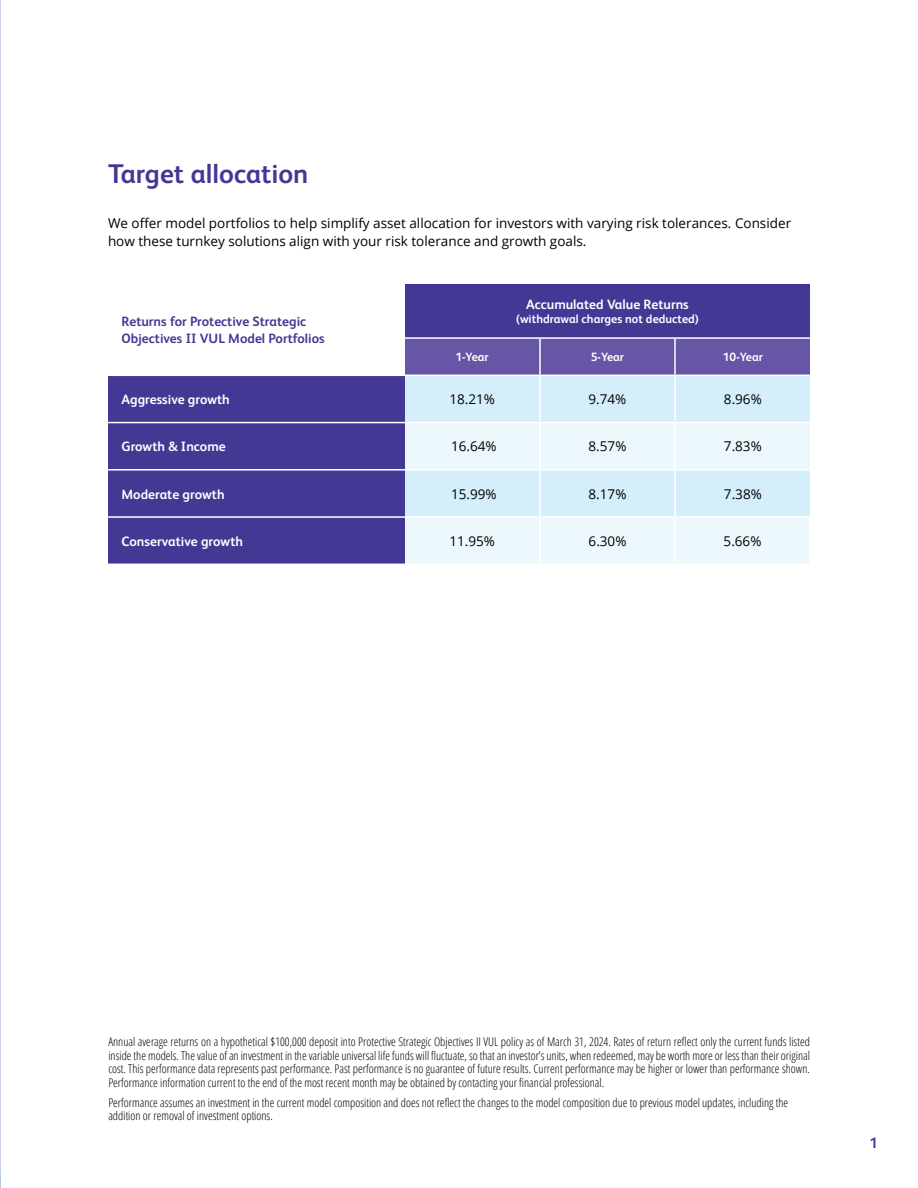
<style>
.page{position:relative;width:918px;height:1188px;background:#fff}
.page>*{position:absolute;margin:0;border:0;box-sizing:border-box;transform-origin:0 0}
.t1{font:700 27px "FS Albert Pro";color:#443895}
.t2{font:700 15px "FS Albert Pro";color:#443895}
.t3{font:13.5px/18px "Open Sans";color:#000}
.t4{font:700 13.5px "FS Albert Pro";color:#fff}
.t5{font:700 13.5px/16.5px "FS Albert Pro";color:#443895}
.t6{font:300 condensed 12px/13.5px "Open Sans";color:#000;text-align:justify}
.t7{font:700 12px "FS Albert Pro";color:#fff}
</style>
<div class="page">
<div style="left:405px;top:284px;width:405px;height:54px;background:#443895"></div>
<div style="left:405px;top:339px;width:405px;height:36px;background:#6756a5"></div>
<div style="left:108px;top:376px;width:297px;height:188px;background:#443895"></div>
<div style="left:405px;top:376px;width:405px;height:46px;background:#d4eff9"></div>
<svg style="left:405px;top:423px;width:405px;height:141px;background:#e4f5fb"></svg>
<hr style="left:405px;top:337px;width:135px;height:2px;background:#fff">
<hr style="left:540px;top:337px;width:135px;height:2px;background:#fff">
<hr style="left:675px;top:337px;width:135px;height:2px;background:#fff">
<hr style="left:108px;top:422px;width:297px;height:1px;background:#fff">
<hr style="left:108px;top:469px;width:297px;height:2px;background:#fff">
<hr style="left:405px;top:469px;width:135px;height:2px;background:#fff">
<hr style="left:540px;top:469px;width:135px;height:2px;background:#fff">
<hr style="left:675px;top:469px;width:135px;height:2px;background:#fff">
<hr style="left:108px;top:516px;width:297px;height:2px;background:#fff">
<hr style="left:539px;top:376px;width:2px;height:46px;background:#fff">
<hr style="left:674px;top:376px;width:2px;height:46px;background:#fff">
<hr style="left:539px;top:423px;width:2px;height:46px;background:#fff">
<hr style="left:674px;top:423px;width:2px;height:46px;background:#fff">
<hr style="left:539px;top:471px;width:2px;height:45px;background:#fff">
<hr style="left:674px;top:471px;width:2px;height:45px;background:#fff">
<hr style="left:539px;top:339px;width:2px;height:36px;background:#fff">
<hr style="left:674px;top:339px;width:2px;height:36px;background:#fff">
<hr style="left:675px;top:516px;width:136px;height:2px;background:#fff">
<hr style="left:809px;top:518px;width:2px;height:46px;background:#fff">
<hr style="left:540px;top:516px;width:135px;height:2px;background:#fff">
<hr style="left:674px;top:518px;width:2px;height:46px;background:#fff">
<hr style="left:405px;top:516px;width:135px;height:2px;background:#fff">
<hr style="left:539px;top:518px;width:2px;height:46px;background:#fff">
<h1 class="t1" style="left:108px;top:155px;width:202px">Target allocation</h1>
<p class="t3" style="left:108px;top:214px;width:685px">We offer model portfolios to help simplify asset allocation for investors with varying risk tolerances. Consider how these turnkey solutions align with your risk tolerance and growth goals.</p>
<p class="t5" style="left:122px;top:313px;width:205px">Returns for Protective Strategic<br>Objectives II VUL Model Portfolios</p>
<p class="t4" style="left:526px;top:295px;width:164px">Accumulated Value Returns</p>
<p class="t7" style="left:516px;top:310px;width:184px">(withdrawal charges not deducted)</p>
<p class="t7" style="left:455px;top:349px;width:35px">1-Year</p>
<p class="t7" style="left:591px;top:349px;width:35px">5-Year</p>
<p class="t7" style="left:723px;top:349px;width:42px">10-Year</p>
<p class="t4" style="left:122px;top:390px;width:110px">Aggressive growth</p>
<p class="t3" style="left:449px;top:390px;width:47px">18.21%</p>
<p class="t3" style="left:589px;top:390px;width:39px">9.74%</p>
<p class="t3" style="left:724px;top:390px;width:39px">8.96%</p>
<p class="t4" style="left:122px;top:437px;width:106px">Growth &amp; Income</p>
<p class="t3" style="left:451px;top:437px;width:47px">16.64%</p>
<p class="t3" style="left:589px;top:437px;width:39px">8.57%</p>
<p class="t3" style="left:724px;top:437px;width:39px">7.83%</p>
<p class="t4" style="left:122px;top:484px;width:105px">Moderate growth</p>
<p class="t3" style="left:451px;top:484px;width:47px">15.99%</p>
<p class="t3" style="left:589px;top:484px;width:39px">8.17%</p>
<p class="t3" style="left:724px;top:484px;width:39px">7.38%</p>
<p class="t4" style="left:122px;top:532px;width:123px">Conservative growth</p>
<p class="t3" style="left:449px;top:532px;width:47px">11.95%</p>
<p class="t3" style="left:589px;top:532px;width:39px">6.30%</p>
<p class="t3" style="left:724px;top:532px;width:39px">5.66%</p>
<p class="t6" style="left:108px;top:1035px;width:703px">Annual average returns on a hypothetical $100,000 deposit into Protective Strategic Objectives II VUL policy as of March 31, 2024. Rates of return reflect only the current funds listed inside the models. The value of an investment in the variable universal life funds will fluctuate, so that an investor’s units, when redeemed, may be worth more or less than their original cost. This performance data represents past performance. Past performance is no guarantee of future results. Current performance may be higher or lower than performance shown.<br>Performance information current to the end of the most recent month may be obtained by contacting your financial professional.</p>
<p class="t6" style="left:108px;top:1095px;width:681px">Performance assumes an investment in the current model composition and does not reflect the changes to the model composition due to previous model updates, including the addition or removal of investment options.</p>
<p class="t2" style="left:869px;top:1132px;width:10px">1</p>
</div>
